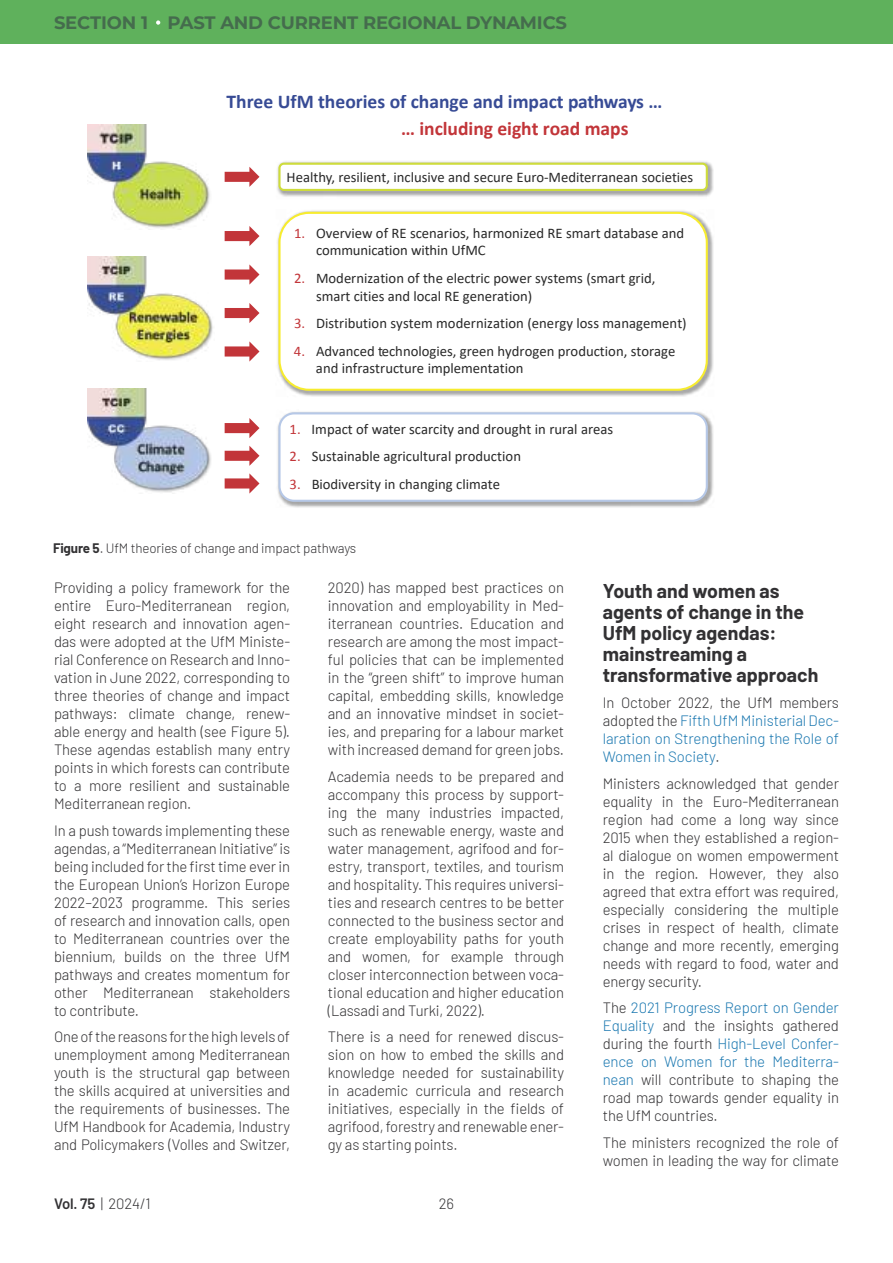
<style>
.page{position:relative;width:893px;height:1263px;background:#fff}
.page>*{position:absolute;margin:0;border:0;box-sizing:border-box;transform-origin:0 0}
.t1{font:700 19.5px/21px "Barlow";color:#323133}
.t2{font:700 19.5px "Calibri";color:#374b95}
.t3{font:700 19.5px "Calibri";color:#c23539}
.t4{font:700 18px "Montserrat";letter-spacing:-.01em;color:#456c4d}
.t5{font:300 15px/18px "Barlow";letter-spacing:-.01em;color:#323133;text-align:justify}
.t6{font:300 15px/18px "Barlow";letter-spacing:-.01em;color:#1977b0;text-align:justify}
.t7{font:14.7px/17.2px "Calibri";color:#292929}
.t8{font:300 13.5px "Barlow";letter-spacing:-.01em;color:#323133}
.s1{color:#c23539}
.s2{font-weight:700}
.s3{font-weight:600}
.s4{color:#323133}
.s5{font-style:italic}
.s6{color:#1977b0}
</style>
<div class="page">
<div style="left:0;top:0;width:893px;height:44px;background:#5fb15c"></div>
<svg style="left:156px;top:20px;width:4px;height:5px"></svg>
<img style="left:88px;top:124px;width:122px;height:104px">
<img style="left:284px;top:161px;width:430px;height:35px">
<img style="left:277px;top:162px;width:430px;height:35px">
<div style="left:279px;top:164px;width:428px;height:26px;background:#fff;border-radius:4px"></div>
<div style="left:278px;top:163px;width:430px;height:28px;border:2px solid #cedc3b;border-radius:4px"></div>
<svg style="left:225px;top:167px;width:34px;height:20px"></svg>
<img style="left:88px;top:256px;width:125px;height:104px">
<img style="left:277px;top:210px;width:437px;height:187px">
<div style="left:279px;top:213px;width:428px;height:177px;background:#fff;border-radius:30px"></div>
<div style="left:278px;top:212px;width:430px;height:179px;border:2px solid #f7ec2f;border-radius:29px"></div>
<img style="left:88px;top:388px;width:123px;height:106px">
<img style="left:277px;top:412px;width:437px;height:96px">
<img style="left:279px;top:414px;width:352px;height:93px">
<div style="left:279px;top:413px;width:428px;height:88px;background:#fff;border-radius:15px"></div>
<div style="left:278px;top:412px;width:430px;height:90px;border:2px solid #b6c8e7;border-radius:15px"></div>
<svg style="left:225px;top:226px;width:34px;height:20px"></svg>
<svg style="left:225px;top:264px;width:34px;height:21px"></svg>
<svg style="left:225px;top:303px;width:34px;height:20px"></svg>
<svg style="left:225px;top:341px;width:34px;height:21px"></svg>
<svg style="left:225px;top:418px;width:34px;height:20px"></svg>
<svg style="left:225px;top:446px;width:34px;height:20px"></svg>
<svg style="left:225px;top:473px;width:34px;height:21px"></svg>
<p class="t4" style="left:54px;top:10px;width:515px">SECTION 1 PAST AND CURRENT REGIONAL DYNAMICS</p>
<h1 class="t2" style="left:227px;top:87px;width:437px">Three UfM theories of change and impact pathways …</h1>
<h1 class="t3" style="left:401px;top:115px;width:229px">… including eight road maps</h1>
<p class="t7" style="left:287px;top:168px;width:408px">Healthy, resilient, inclusive and secure Euro-Mediterranean societies</p>
<p class="t7" style="left:316px;top:224px;width:370px;text-indent:-22px"><span class="s1">1.</span> Overview of RE scenarios, harmonized RE smart database and communication within UfMC</p>
<p class="t7" style="left:316px;top:269px;width:341px;line-height:17.9px;text-indent:-22px"><span class="s1">2.</span> Modernization of the electric power systems (smart grid, smart cities and local RE generation)</p>
<p class="t7" style="left:294px;top:314px;width:394px"><span class="s1">3.</span> Distribution system modernization (energy loss management)</p>
<p class="t7" style="left:316px;top:342px;width:361px;text-indent:-22px"><span class="s1">4.</span> Advanced technologies, green hydrogen production, storage and infrastructure implementation</p>
<p class="t7" style="left:290px;top:420px;width:325px"><span class="s1">1.</span> Impact of water scarcity and drought in rural areas</p>
<p class="t7" style="left:290px;top:447px;width:233px"><span class="s1">2.</span> Sustainable agricultural production</p>
<p class="t7" style="left:290px;top:475px;width:212px"><span class="s1">3.</span> Biodiversity in changing climate</p>
<p class="t8" style="left:53px;top:538px;width:305px"><span class="s2">Figure 5</span>. UfM theories of change and impact pathways</p>
<p class="t5" style="left:54px;top:578px;width:238px">Providing a policy framework for the entire Euro-Mediterranean region, eight research and innovation agen&shy;das were adopted at the UfM Ministe&shy;rial Conference on Research and Inno&shy;vation in June 2022, corresponding to three theories of change and impact pathways: climate change, renew&shy;able energy and health (see Figure 5).<br>These agendas establish many entry points in which forests can contribute to a more resilient and sustainable Mediterranean region.</p>
<p class="t5" style="left:54px;top:820px;width:238px">In a push towards implementing these agendas, a “Mediterranean Initiative” is being included for the first time ever in the European Union’s Horizon Europe 2022–2023 programme. This series of research and innovation calls, open to Mediterranean countries over the biennium, builds on the three UfM pathways and creates momentum for other Mediterranean stakeholders to contribute.</p>
<p class="t5" style="left:54px;top:1027px;width:238px">One of the reasons for the high levels of unemployment among Mediterranean youth is the structural gap between the skills acquired at universities and the requirements of businesses. The UfM Handbook for Academia, Industry and Policymakers (Volles and Switzer,</p>
<p class="t5" style="left:328px;top:578px;width:238px">2020) has mapped best practices on innovation and employability in Med&shy;iterranean countries. Education and research are among the most impact&shy;ful policies that can be implemented in the “green shift” to improve human capital, embedding skills, knowledge and an innovative mindset in societ&shy;ies, and preparing for a labour market with increased demand for green jobs.</p>
<p class="t5" style="left:328px;top:766px;width:238px">Academia needs to be prepared and accompany this process by support&shy;ing the many industries impacted, such as renewable energy, waste and water management, agrifood and for&shy;estry, transport, textiles, and tourism and hospitality. This requires universi&shy;ties and research centres to be better connected to the business sector and create employability paths for youth and women, for example through closer interconnection between voca&shy;tional education and higher education (Lassadi and Turki, 2022).</p>
<p class="t5" style="left:328px;top:1027px;width:238px">There is a need for renewed discus&shy;sion on how to embed the skills and knowledge needed for sustainability in academic curricula and research initiatives, especially in the fields of agrifood, forestry and renewable ener&shy;gy as starting points.</p>
<p class="t5" style="left:54px;top:1193px;width:98px"><span class="s3">Vol. 75</span> | 2024/1</p>
<p class="t5" style="left:439px;top:1193px;width:17px">26</p>
<h1 class="t1" style="left:603px;top:579px;width:217px">Youth and women as agents of change in the<br>UfM policy agendas: mainstreaming a transformative approach</h1>
<p class="t6" style="left:603px;top:693px;width:238px"><span class="s4">In October 2022, the UfM members adopted the</span> Fifth UfM Ministerial Dec&shy;laration on Strengthening the Role of Women in Society<span class="s4">.</span></p>
<p class="t5" style="left:603px;top:773px;width:238px">Ministers acknowledged that gender equality in the Euro-Mediterranean region had come a long way since 2015 when they established a region&shy;al dialogue on women empowerment in the region. However, they also agreed that extra effort was required, especially considering the multiple crises in respect of health<span class="s5">,</span> climate change and more recently, emerging needs with regard to food, water and energy security.</p>
<p class="t5" style="left:603px;top:998px;width:238px">The <span class="s6">2021 Progress Report on Gender Equality</span> and the insights gathered during the fourth <span class="s6">High-Level Confer&shy;ence on Women for the Mediterra&shy;nean</span> will contribute to shaping the road map towards gender equality in the UfM countries.</p>
<p class="t5" style="left:603px;top:1132px;width:238px">The ministers recognized the role of women in leading the way for climate</p>
</div>
